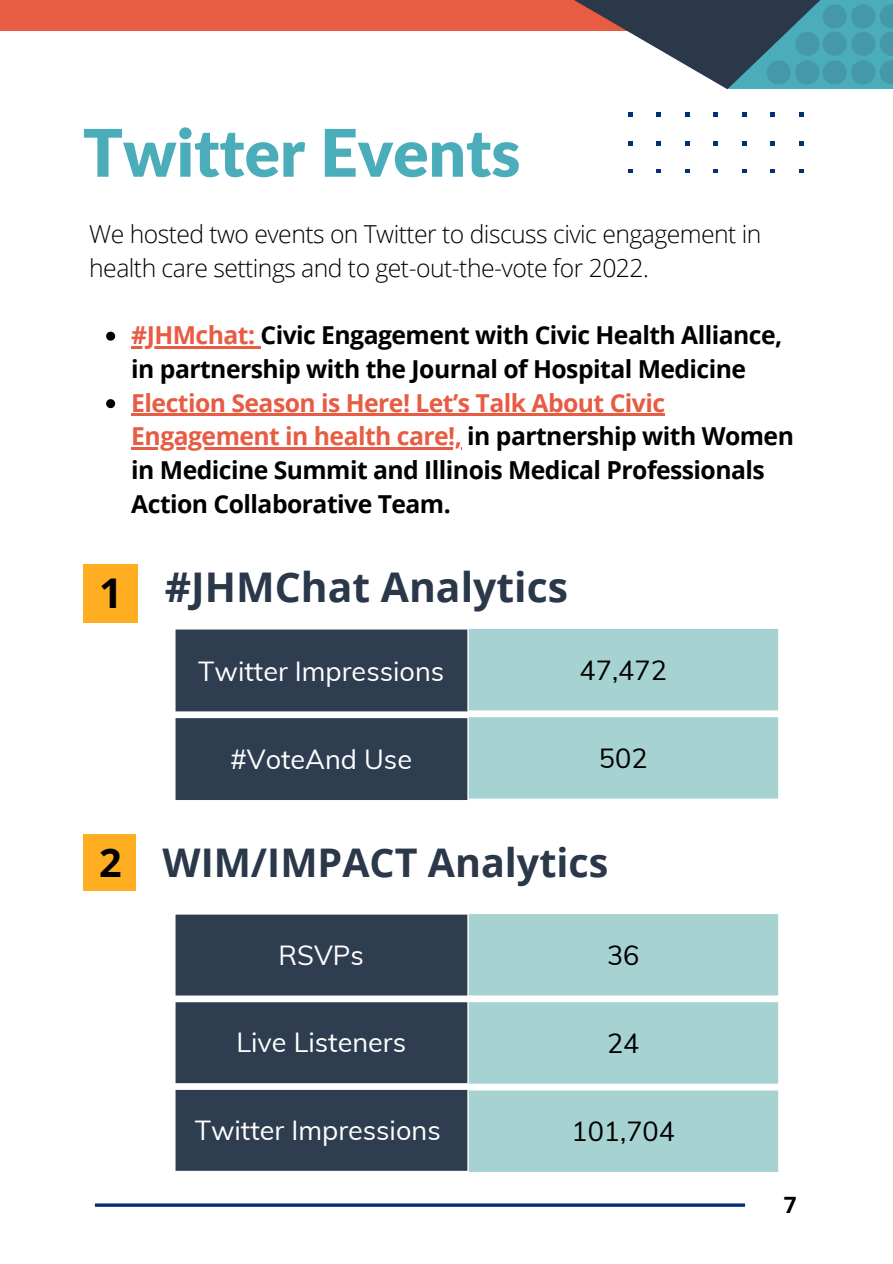
<style>
.page{position:relative;width:893px;height:1264px;background:#fff}
.page>*{position:absolute;margin:0;border:0;box-sizing:border-box;transform-origin:0 0}
.t1{font:900 65.55px "Lato";color:#4bacba}
.t2{font:700 40.95px "Open Sans";color:#2a384a}
.t3{font:700 40.95px "Open Sans";color:#000}
.t4{font:700 39.45px "Open Sans";color:#2a384a}
.t5{font:700 39.45px "Open Sans";color:#000}
.t6{font:27px "Muli";color:#fff}
.t7{font:27px "Muli";color:#000}
.t8{font:700 24.75px/33.8px "Open Sans";letter-spacing:-.02em;color:#000}
.t9{font:300 24.75px/33.8px "Open Sans";letter-spacing:-.02em;color:#000}
.t10{font:700 22.5px "Open Sans";color:#000}
.s1{color:#e75c43}
</style>
<div class="page">
<svg style="left:628px;top:112px;width:4px;height:5px"></svg>
<svg style="left:628px;top:141px;width:4px;height:4px"></svg>
<svg style="left:628px;top:169px;width:4px;height:4px"></svg>
<svg style="left:656px;top:112px;width:4px;height:5px"></svg>
<svg style="left:656px;top:141px;width:4px;height:4px"></svg>
<svg style="left:656px;top:169px;width:4px;height:4px"></svg>
<svg style="left:685px;top:112px;width:4px;height:5px"></svg>
<svg style="left:685px;top:141px;width:4px;height:4px"></svg>
<svg style="left:685px;top:169px;width:4px;height:4px"></svg>
<svg style="left:713px;top:112px;width:4px;height:5px"></svg>
<svg style="left:713px;top:141px;width:4px;height:4px"></svg>
<svg style="left:713px;top:169px;width:4px;height:4px"></svg>
<svg style="left:742px;top:112px;width:4px;height:5px"></svg>
<svg style="left:742px;top:141px;width:4px;height:4px"></svg>
<svg style="left:742px;top:169px;width:4px;height:4px"></svg>
<svg style="left:770px;top:112px;width:4px;height:5px"></svg>
<svg style="left:770px;top:141px;width:4px;height:4px"></svg>
<svg style="left:770px;top:169px;width:4px;height:4px"></svg>
<svg style="left:799px;top:112px;width:4px;height:5px"></svg>
<svg style="left:799px;top:141px;width:4px;height:4px"></svg>
<svg style="left:799px;top:169px;width:4px;height:4px"></svg>
<div style="left:83px;top:564px;width:54px;height:59px;background:#ffad21"></div>
<div style="left:83px;top:834px;width:53px;height:57px;background:#ffad21"></div>
<svg style="left:106px;top:332px;width:9px;height:8px"></svg>
<hr style="left:131px;top:346px;width:129px;height:2px;background:#e75c43">
<svg style="left:106px;top:399px;width:9px;height:9px"></svg>
<hr style="left:131px;top:414px;width:533px;height:2px;background:#e75c43">
<hr style="left:131px;top:447px;width:330px;height:3px;background:#e75c43">
<div style="left:0;top:0;width:699px;height:31px;background:#e75c43"></div>
<svg style="left:574px;top:0;width:153px;height:89px"></svg>
<svg style="left:727px;top:0;width:165px;height:89px;background:#356171"></svg>
<svg style="left:766px;top:4px;width:126px;height:80px;background:#4494a3"></svg>
<div style="left:175px;top:914px;width:292px;height:256px;background:#2e3d50"></div>
<div style="left:468px;top:914px;width:310px;height:257px;background:#a7d2d2"></div>
<hr style="left:95px;top:1203px;width:650px;height:3px;background:#003172">
<div style="left:175px;top:629px;width:292px;height:171px;background:#2e3d50"></div>
<div style="left:468px;top:629px;width:310px;height:169px;background:#a7d2d2"></div>
<h1 class="t1" style="left:83px;top:112px;width:439px">Twitter Events</h1>
<p class="t9" style="left:89px;top:216px;width:673px">We hosted two events on Twitter to discuss civic engagement in health care settings and to get-out-the-vote for 2022.</p>
<p class="t8" style="left:131px;top:317px;width:652px"><span class="s1">#JHMchat:</span> Civic Engagement with Civic Health Alliance, in partnership with the Journal of Hospital Medicine</p>
<p class="t8" style="left:131px;top:385px;width:664px"><span class="s1">Election Season is Here! Let’s Talk About Civic Engagement in health care!,</span> in partnership with Women in Medicine Summit and Illinois Medical Professionals Action Collaborative Team.</p>
<h2 class="t3" style="left:99px;top:564px;width:25px">1</h2>
<h2 class="t2" style="left:165px;top:558px;width:405px">#JHMChat Analytics</h2>
<p class="t6" style="left:198px;top:653px;width:247px">Twitter Impressions</p>
<p class="t7" style="left:579px;top:652px;width:89px">47,472</p>
<p class="t6" style="left:230px;top:742px;width:183px">#VoteAnd Use</p>
<p class="t7" style="left:599px;top:741px;width:50px">502</p>
<h3 class="t5" style="left:99px;top:834px;width:24px">2</h3>
<h3 class="t4" style="left:162px;top:834px;width:447px">WIM/IMPACT Analytics</h3>
<p class="t6" style="left:278px;top:937px;width:87px">RSVPs</p>
<p class="t7" style="left:607px;top:937px;width:34px">36</p>
<p class="t6" style="left:236px;top:1025px;width:171px">Live Listeners</p>
<p class="t7" style="left:607px;top:1026px;width:34px">24</p>
<p class="t6" style="left:195px;top:1112px;width:247px">Twitter Impressions</p>
<p class="t7" style="left:571px;top:1114px;width:105px">101,704</p>
<p class="t10" style="left:783px;top:1188px;width:14px">7</p>
</div>
